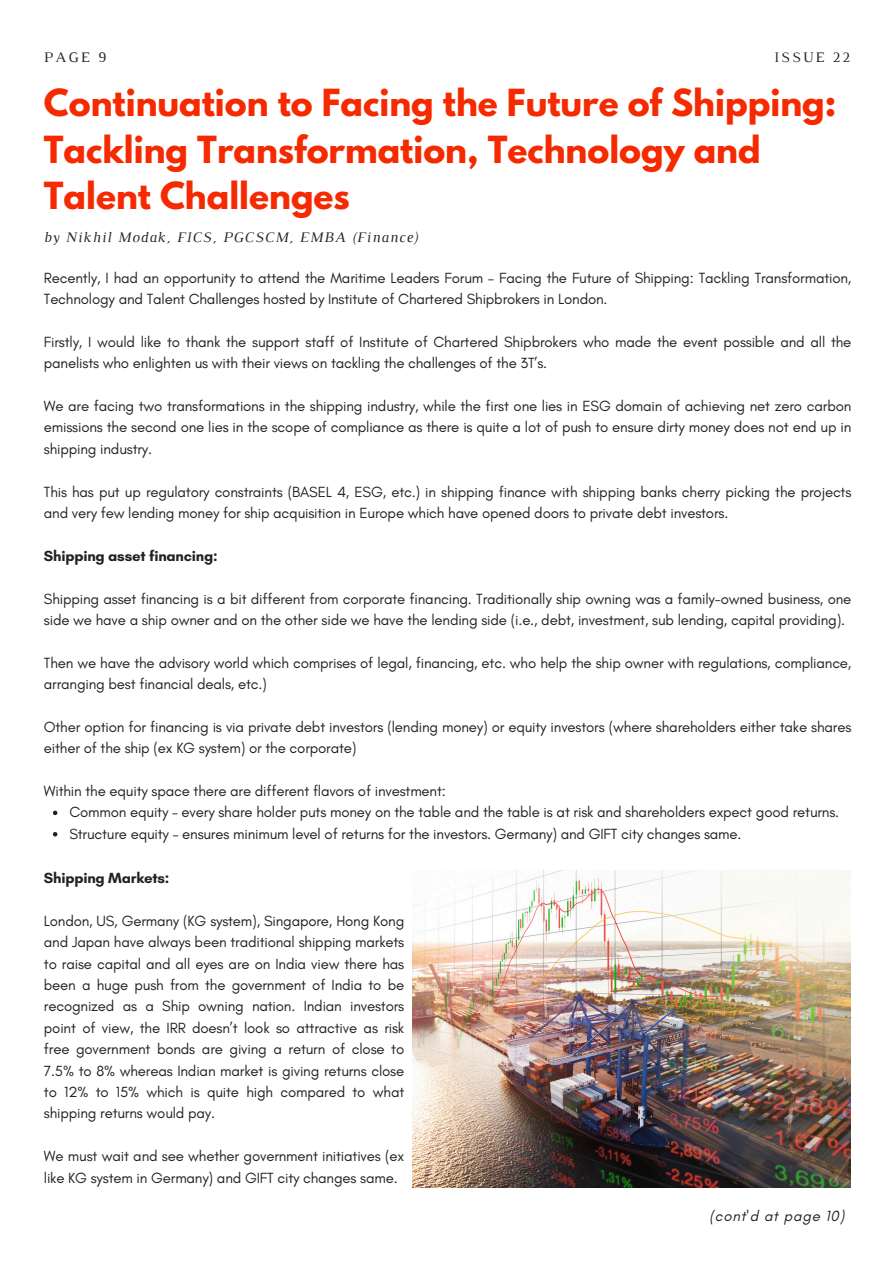
<style>
.page{position:relative;width:894px;height:1264px;background:#fff}
.page>*{position:absolute;margin:0;border:0;box-sizing:border-box;transform-origin:0 0}
.t1{font:700 33.15px/46.2px "League Spartan";color:#f62a00}
.t2{font:15px/21.3px "Glacial Indifference";letter-spacing:-.01em;color:#222}
.t3{font:700 15px "Glacial Indifference";letter-spacing:-.01em;color:#222}
.t4{font:italic 15px "Glacial Indifference";letter-spacing:.05em;color:#222}
.t5{font:italic 14.85px "Luthier";letter-spacing:.07em;color:#222}
.t6{font:14.85px "Luthier";letter-spacing:.14em;color:#222}
</style>
<div class="page">
<svg style="left:53px;top:810px;width:4px;height:5px"></svg>
<svg style="left:53px;top:832px;width:4px;height:4px"></svg>
<img style="left:413px;top:870px;width:437px;height:317px">
<p class="t6" style="left:44px;top:52px;width:64px">PAGE 9</p>
<p class="t6" style="left:773px;top:52px;width:78px">ISSUE 22</p>
<p class="t1" style="left:44px;top:84px;width:793px">Continuation to Facing the Future of Shipping:<br>Tackling Transformation, Technology and<br>Talent Challenges</p>
<p class="t5" style="left:44px;top:231px;width:375px">by Nikhil Modak, FICS, PGCSCM, EMBA (Finance)</p>
<h2 class="t2" style="left:44px;top:267px;width:808px">Recently, I had an opportunity to attend the Maritime Leaders Forum – Facing the Future of Shipping: Tackling Transformation,<br>Technology and Talent Challenges hosted by Institute of Chartered Shipbrokers in London.</h2>
<h2 class="t2" style="left:44px;top:331px;width:808px">Firstly, I would like to thank the support staff of Institute of Chartered Shipbrokers who made the event possible and all the panelists who enlighten us with their views on tackling the challenges of the 3T’s.</h2>
<h1 class="t2" style="left:44px;top:395px;width:808px;text-align:justify">We are facing two transformations in the shipping industry, while the first one lies in ESG domain of achieving net zero carbon emissions the second one lies in the scope of compliance as there is quite a lot of push to ensure dirty money does not end up in shipping industry.</h1>
<p class="t2" style="left:44px;top:480px;width:808px">This has put up regulatory constraints (BASEL 4, ESG, etc.) in shipping finance with shipping banks cherry picking the projects and very few lending money for ship acquisition in Europe which have opened doors to private debt investors.</p>
<p class="t3" style="left:44px;top:546px;width:175px">Shipping asset financing:</p>
<p class="t2" style="left:44px;top:587px;width:808px">Shipping asset financing is a bit different from corporate financing. Traditionally ship owning was a family-owned business, one side we have a ship owner and on the other side we have the lending side (i.e., debt, investment, sub lending, capital providing).</p>
<p class="t2" style="left:44px;top:651px;width:808px">Then we have the advisory world which comprises of legal, financing, etc. who help the ship owner with regulations, compliance, arranging best financial deals, etc.)</p>
<p class="t2" style="left:44px;top:716px;width:808px">Other option for financing is via private debt investors (lending money) or equity investors (where shareholders either take shares either of the ship (ex KG system) or the corporate)</p>
<h3 class="t2" style="left:44px;top:780px;width:403px">Within the equity space there are different flavors of investment:</h3>
<p class="t2" style="left:69px;top:801px;width:771px">Common equity – every share holder puts money on the table and the table is at risk and shareholders expect good returns.</p>
<p class="t2" style="left:69px;top:822px;width:673px">Structure equity – ensures minimum level of returns for the investors. Germany) and GIFT city changes same.</p>
<p class="t3" style="left:44px;top:868px;width:127px">Shipping Markets:</p>
<p class="t2" style="left:44px;top:910px;width:362px;text-align:justify">London, US, Germany (KG system), Singapore, Hong Kong and Japan have always been traditional shipping markets to raise capital and all eyes are on India view there has been a huge push from the government of India to be recognized as a Ship owning nation. Indian investors point of view, the IRR doesn’t look so attractive as risk free government bonds are giving a return of close to 7.5% to 8% whereas Indian market is giving returns close to 12% to 15% which is quite high compared to what shipping returns would pay.</p>
<p class="t2" style="left:44px;top:1145px;width:362px">We must wait and see whether government initiatives (ex like KG system in Germany) and GIFT city changes same.</p>
<h3 class="t4" style="left:709px;top:1206px;width:136px">(cont'd at page 10)</h3>
</div>
